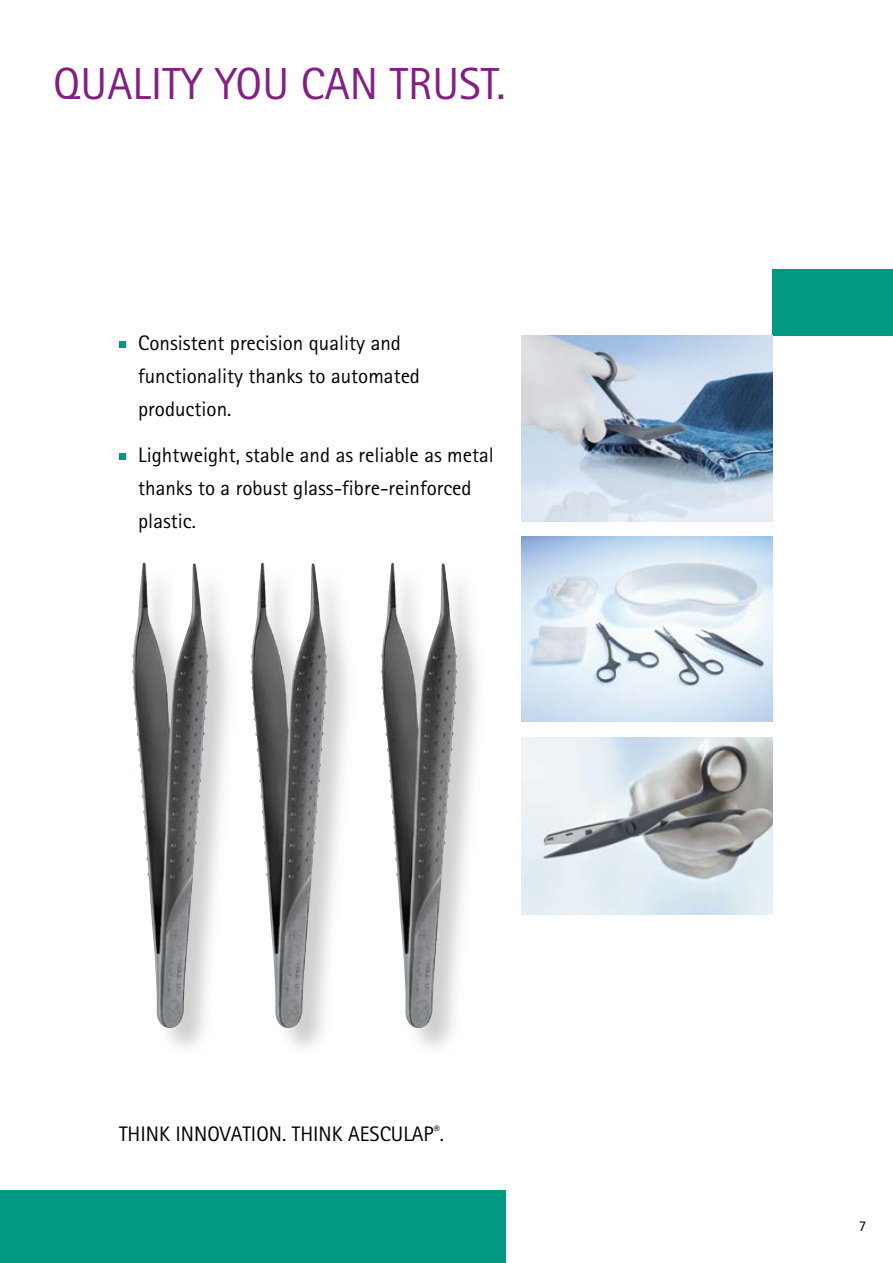
<style>
.page{position:relative;width:893px;height:1263px;background:#fff}
.page>*{position:absolute;margin:0;border:0;box-sizing:border-box;transform-origin:0 0}
.t1{font:45px "Rotis Sans Serif Pro";color:#831f82}
.t2{font:21px/33px "Rotis Sans Serif Pro";color:#000}
.t3{font:15px "Rotis Sans Serif Pro";color:#000}
</style>
<div class="page">
<img style="left:521px;top:738px;width:252px;height:176px">
<img style="left:132px;top:563px;width:77px;height:465px">
<img style="left:251px;top:563px;width:76px;height:465px">
<img style="left:381px;top:563px;width:77px;height:465px">
<div style="left:773px;top:269px;width:120px;height:67px;background:#009982"></div>
<div style="left:0;top:1191px;width:505px;height:72px;background:#009982"></div>
<svg style="left:119px;top:341px;width:6px;height:6px"></svg>
<svg style="left:119px;top:453px;width:6px;height:6px"></svg>
<img style="left:521px;top:537px;width:252px;height:185px">
<img style="left:521px;top:336px;width:252px;height:185px">
<h1 class="t1" style="left:53px;top:57px;width:454px">QUALITY YOU CAN TRUST.</h1>
<p class="t2" style="left:138px;top:327px;width:283px">Consistent precision quality and functionality thanks to automated production.</p>
<p class="t2" style="left:138px;top:439px;width:357px">Lightweight, stable and as reliable as metal thanks to a robust glass-fibre-reinforced plastic.</p>
<p class="t2" style="left:119px;top:1118px;width:327px">THINK INNOVATION. THINK AESCULAP<sup>®</sup>.</p>
<p class="t3" style="left:859px;top:1217px;width:9px">7</p>
</div>
